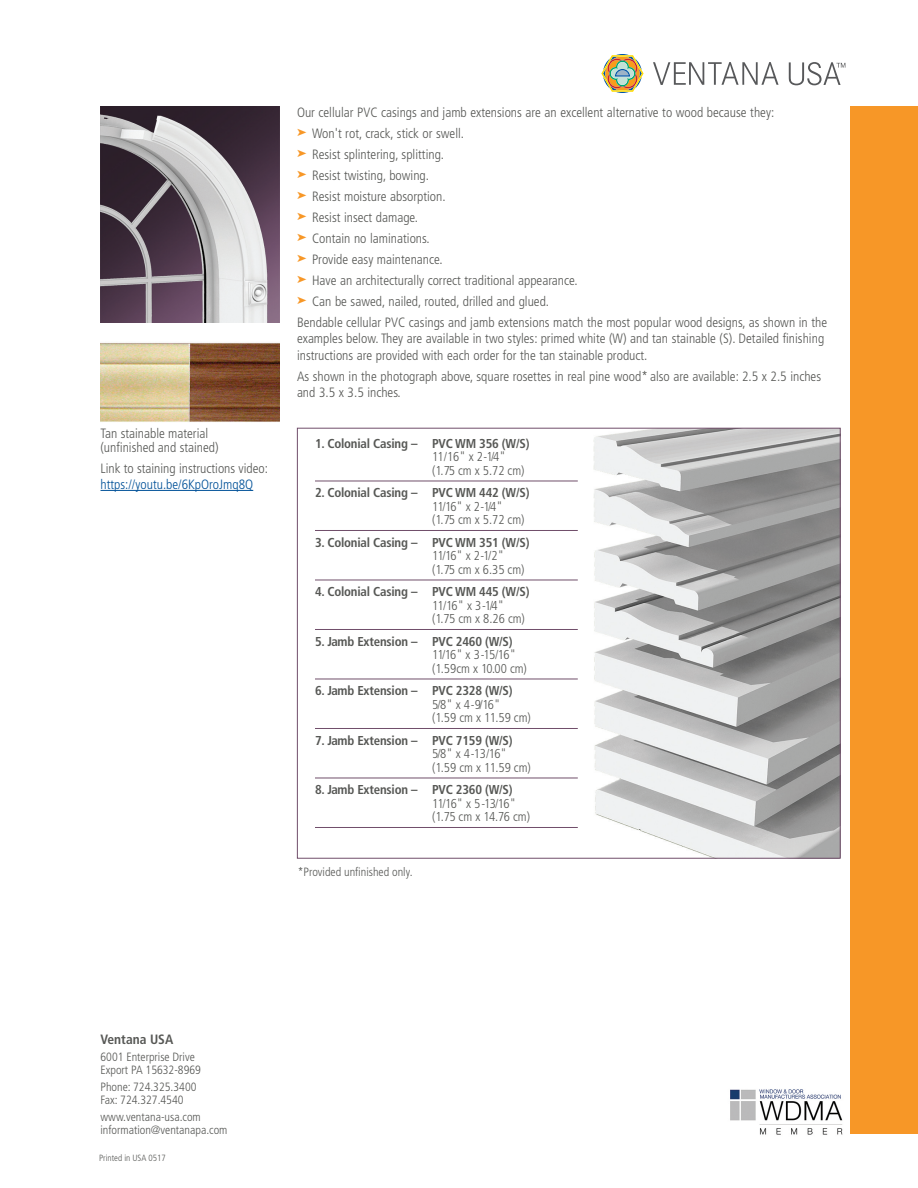
<style>
.page{position:relative;width:918px;height:1188px;background:#fff}
.page>*{position:absolute;margin:0;border:0;box-sizing:border-box;transform-origin:0 0}
.b_p2_Bullet_list_9on{font:300 condensed 13.5px/16.5px "Frutiger LT Std";color:#575855}
.c_p2_Note_text{font:300 condensed 13.5px/13.5px "Frutiger LT Std";color:#575855}
.c_p2_Note_text-2{font:300 condensed 13.5px "Frutiger LT Std";color:#015198}
.c_p2_Ventana_USA{font:700 condensed 13.5px "Frutiger LT Std";color:#575855}
.t1{font:700 condensed 12.9px/13.5px "Frutiger LT Std";letter-spacing:-.015em;color:#575855}
.t2{font:300 condensed 12.9px/13.5px "Frutiger LT Std";letter-spacing:-.025em;color:#575855}
.t3{font:300 condensed 12.9px/13.5px "Frutiger LT Std";letter-spacing:-.05em;color:#575855}
.t4{font:300 condensed 12.9px/13.5px "Frutiger LT Std";color:#575855}
.c_p2_Address{font:300 condensed 12px "Frutiger LT Std";color:#575855}
.c_p2_Note_text-3{font:300 condensed 12px "Frutiger LT Std";color:#575855}
.t5{font:300 condensed 9px "Frutiger LT Std";color:#575855}
.s1{color:#f79727}
.s2{font-weight:300}
.s3{font-weight:700}
</style>
<div class="page">
<div style="left:850px;top:106px;width:68px;height:1028px;background:#f79727"></div>
<svg style="left:653px;top:62px;width:126px;height:23px"></svg>
<svg style="left:601px;top:54px;width:43px;height:39px"></svg>
<svg style="left:789px;top:62px;width:56px;height:23px"></svg>
<img style="left:593px;top:430px;width:246px;height:427px">
<img style="left:100px;top:106px;width:179px;height:216px">
<hr style="left:315px;top:481px;width:263px;height:1px;background:#704e6a">
<hr style="left:315px;top:530px;width:263px;height:1px;background:#704e6a">
<hr style="left:315px;top:580px;width:263px;height:1px;background:#704e6a">
<hr style="left:315px;top:629px;width:263px;height:1px;background:#704e6a">
<hr style="left:315px;top:679px;width:263px;height:1px;background:#704e6a">
<hr style="left:315px;top:728px;width:263px;height:1px;background:#704e6a">
<hr style="left:315px;top:778px;width:263px;height:1px;background:#704e6a">
<hr style="left:315px;top:827px;width:263px;height:1px;background:#704e6a">
<hr style="left:100px;top:490px;width:153px;height:1px;background:#015198">
<img style="left:100px;top:342px;width:179px;height:80px">
<img style="left:730px;top:1089px;width:113px;height:46px">
<p class="c_p2_Note_text" style="left:100px;top:427px;width:120px">Tan stainable material (unfinished and stained)</p>
<p class="c_p2_Note_text" style="left:100px;top:461px;width:169px">Link to staining instructions video:</p>
<p class="c_p2_Note_text-2" style="left:100px;top:477px;width:154px">https://youtu.be/6KpOroJmq8Q</p>
<p class="b_p2_Bullet_list_9on" style="left:297px;top:104px;width:479px">Our cellular PVC casings and jamb extensions are an excellent alternative to wood because they:</p>
<p class="b_p2_Bullet_list_9on" style="left:297px;top:125px;width:169px"><span class="s1">➤</span> Won't rot, crack, stick or swell.</p>
<p class="b_p2_Bullet_list_9on" style="left:297px;top:146px;width:149px"><span class="s1">➤</span> Resist splintering, splitting.</p>
<p class="b_p2_Bullet_list_9on" style="left:297px;top:167px;width:134px"><span class="s1">➤</span> Resist twisting, bowing.</p>
<p class="b_p2_Bullet_list_9on" style="left:297px;top:188px;width:150px"><span class="s1">➤</span> Resist moisture absorption.</p>
<p class="b_p2_Bullet_list_9on" style="left:297px;top:209px;width:123px"><span class="s1">➤</span> Resist insect damage.</p>
<p class="b_p2_Bullet_list_9on" style="left:297px;top:230px;width:134px"><span class="s1">➤</span> Contain no laminations.</p>
<p class="b_p2_Bullet_list_9on" style="left:297px;top:251px;width:147px"><span class="s1">➤</span> Provide easy maintenance.</p>
<p class="b_p2_Bullet_list_9on" style="left:297px;top:272px;width:282px"><span class="s1">➤</span> Have an architecturally correct traditional appearance.</p>
<p class="b_p2_Bullet_list_9on" style="left:297px;top:293px;width:254px"><span class="s1">➤</span> Can be sawed, nailed, routed, drilled and glued.</p>
<p class="b_p2_Bullet_list_9on" style="left:297px;top:314px;width:532px">Bendable cellular PVC casings and jamb extensions match the most popular wood designs, as shown in the examples below. They are available in two styles: primed white (W) and tan stainable (S). Detailed finishing instructions are provided with each order for the tan stainable product.</p>
<p class="b_p2_Bullet_list_9on" style="left:297px;top:368px;width:526px">As shown in the photograph above, square rosettes in real pine wood* also are available: 2.5 x 2.5 inches and 3.5 x 3.5 inches.</p>
<p class="t1" style="left:432px;top:436px;width:99px;text-indent:-117px">1. Colonial Casing – PVC WM 356 (W/S)<br><span class="s2">11/16" x 2-1/4" (1.75 cm x 5.72 cm)</span></p>
<p class="t1" style="left:432px;top:486px;width:99px;text-indent:-117px">2. Colonial Casing – PVC WM 442 (W/S)<br><span class="s2">11/16" x 2-1/4"<br>(1.75 cm x 5.72 cm)</span></p>
<p class="t1" style="left:432px;top:535px;width:99px;text-indent:-117px">3. Colonial Casing – PVC WM 351 (W/S)<br><span class="s2">11/16" x 2-1/2" (1.75 cm x 6.35 cm)</span></p>
<p class="t1" style="left:432px;top:585px;width:99px;text-indent:-117px">4. Colonial Casing – PVC WM 445 (W/S)<br><span class="s2">11/16" x 3-1/4" (1.75 cm x 8.26 cm)</span></p>
<p class="t2" style="left:432px;top:635px;width:96px;text-indent:-117px"><span class="s3">5. Jamb Extension – PVC 2460 (W/S)<br></span>11/16" x 3-15/16" (1.59cm x 10.00 cm)</p>
<p class="t1" style="left:432px;top:684px;width:100px;text-indent:-117px">6. Jamb Extension – PVC 2328 (W/S)<br><span class="s2">5/8" x 4-9/16"<br>(1.59 cm x 11.59 cm)</span></p>
<p class="t4" style="left:432px;top:734px;width:100px;text-indent:-117px"><span class="s3">7. Jamb Extension – PVC 7159 (W/S)<br></span>5/8" x 4-13/16" (1.59 cm x 11.59 cm)</p>
<p class="t3" style="left:432px;top:783px;width:100px;text-indent:-117px"><span class="s3">8. Jamb Extension – PVC 2360 (W/S)<br></span>11/16" x 5-13/16" (1.75 cm x 14.76 cm)</p>
<p class="c_p2_Note_text-3" style="left:298px;top:865px;width:116px">*Provided unfinished only.</p>
<p class="c_p2_Ventana_USA" style="left:100px;top:1031px;width:74px">Ventana USA</p>
<p class="c_p2_Address" style="left:100px;top:1050px;width:96px">6001 Enterprise Drive</p>
<p class="c_p2_Address" style="left:100px;top:1063px;width:102px">Export PA 15632-8969</p>
<p class="c_p2_Address" style="left:100px;top:1080px;width:98px">Phone: 724.325.3400</p>
<p class="c_p2_Address" style="left:100px;top:1093px;width:85px">Fax: 724.327.4540</p>
<p class="c_p2_Address" style="left:100px;top:1110px;width:102px">www.ventana-usa.com</p>
<p class="c_p2_Address" style="left:100px;top:1123px;width:128px">information@ventanapa.com</p>
<p class="t5" style="left:99px;top:1153px;width:68px">Printed in USA 0517</p>
</div>
